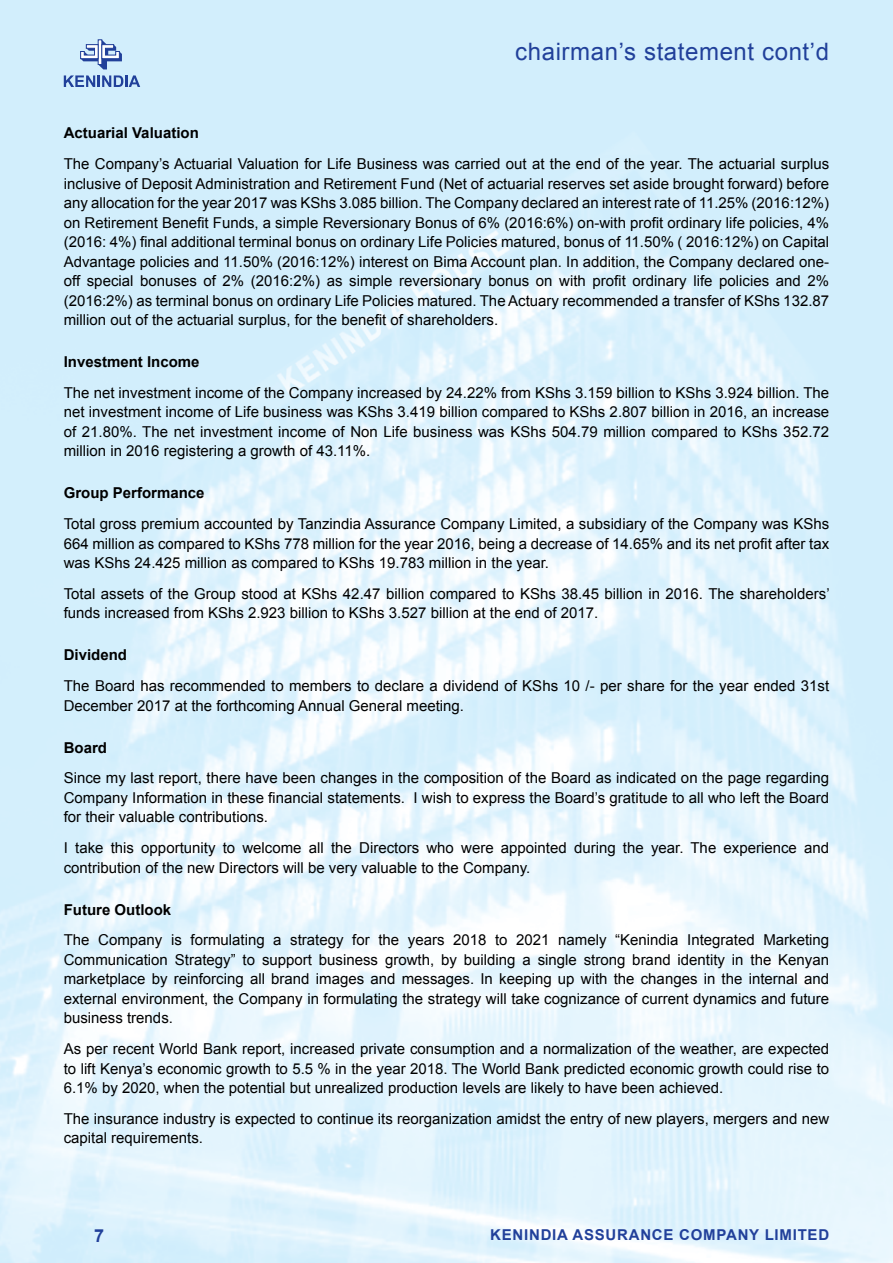
<style>
.page{position:relative;width:893px;height:1263px;background:#fff}
.page>*{position:absolute;margin:0;border:0;box-sizing:border-box;transform-origin:0 0}
.t1{font:24px "Arial";letter-spacing:.025em;color:#21409a}
.t2{font:700 18px "Arial";color:#21409a}
.t3{font:15px/19.5px "Arial";color:#000;text-align:justify}
.t4{font:700 15px "Arial";color:#000}
.t5{font:700 15px "Arial";letter-spacing:.05em;color:#21409a}
</style>
<div class="page">
<img style="left:0;top:0;width:893px;height:1263px">
<svg style="left:80px;top:40px;width:42px;height:29px"></svg>
<svg style="left:64px;top:75px;width:76px;height:12px"></svg>
<h1 class="t1" style="left:515px;top:36px;width:315px">chairman’s statement cont’d</h1>
<p class="t4" style="left:64px;top:123px;width:137px">Actuarial Valuation</p>
<p class="t3" style="left:64px;top:154px;width:767px">The Company’s Actuarial Valuation for Life Business was carried out at the end of the year. The actuarial surplus inclusive of Deposit Administration and Retirement Fund (Net of actuarial reserves set aside brought forward) before any allocation for the year 2017 was KShs 3.085 billion. The Company declared an interest rate of 11.25% (2016:12%) on Retirement Benefit Funds, a simple Reversionary Bonus of 6% (2016:6%) on-with profit ordinary life policies, 4% (2016: 4%) final additional terminal bonus on ordinary Life Policies matured, bonus of 11.50% ( 2016:12%) on Capital Advantage policies and 11.50% (2016:12%) interest on Bima Account plan. In addition, the Company declared one&shy;off special bonuses of 2% (2016:2%) as simple reversionary bonus on with profit ordinary life policies and 2% (2016:2%) as terminal bonus on ordinary Life Policies matured. The Actuary recommended a transfer of KShs 132.87 million out of the actuarial surplus, for the benefit of shareholders.</p>
<p class="t4" style="left:64px;top:352px;width:137px">Investment Income</p>
<p class="t3" style="left:64px;top:383px;width:767px">The net investment income of the Company increased by 24.22% from KShs 3.159 billion to KShs 3.924 billion. The net investment income of Life business was KShs 3.419 billion compared to KShs 2.807 billion in 2016, an increase of 21.80%. The net investment income of Non Life business was KShs 504.79 million compared to KShs 352.72 million in 2016 registering a growth of 43.11%.</p>
<p class="t4" style="left:64px;top:483px;width:142px">Group Performance</p>
<p class="t3" style="left:64px;top:514px;width:767px">Total gross premium accounted by Tanzindia Assurance Company Limited, a subsidiary of the Company was KShs 664 million as compared to KShs 778 million for the year 2016, being a decrease of 14.65% and its net profit after tax was KShs 24.425 million as compared to KShs 19.783 million in the year.</p>
<p class="t3" style="left:64px;top:584px;width:767px">Total assets of the Group stood at KShs 42.47 billion compared to KShs 38.45 billion in 2016. The shareholders’ funds increased from KShs 2.923 billion to KShs 3.527 billion at the end of 2017.</p>
<p class="t4" style="left:64px;top:645px;width:65px">Dividend</p>
<p class="t3" style="left:64px;top:676px;width:767px">The Board has recommended to members to declare a dividend of KShs 10 /- per share for the year ended 31st<br>December 2017 at the forthcoming Annual General meeting.</p>
<p class="t4" style="left:64px;top:737px;width:45px">Board</p>
<p class="t3" style="left:64px;top:768px;width:767px">Since my last report, there have been changes in the composition of the Board as indicated on the page regarding Company Information in these financial statements. I wish to express the Board’s gratitude to all who left the Board for their valuable contributions.</p>
<p class="t3" style="left:64px;top:838px;width:767px">I take this opportunity to welcome all the Directors who were appointed during the year. The experience and contribution of the new Directors will be very valuable to the Company.</p>
<p class="t4" style="left:64px;top:899px;width:109px">Future Outlook</p>
<p class="t3" style="left:64px;top:930px;width:767px">The Company is formulating a strategy for the years 2018 to 2021 namely “Kenindia Integrated Marketing Communication Strategy” to support business growth, by building a single strong brand identity in the Kenyan marketplace by reinforcing all brand images and messages. In keeping up with the changes in the internal and external environment, the Company in formulating the strategy will take cognizance of current dynamics and future business trends.</p>
<p class="t3" style="left:64px;top:1039px;width:767px">As per recent World Bank report, increased private consumption and a normalization of the weather, are expected to lift Kenya’s economic growth to 5.5 % in the year 2018. The World Bank predicted economic growth could rise to 6.1% by 2020, when the potential but unrealized production levels are likely to have been achieved.</p>
<p class="t3" style="left:64px;top:1109px;width:767px">The insurance industry is expected to continue its reorganization amidst the entry of new players, mergers and new capital requirements.</p>
<p class="t2" style="left:94px;top:1223px;width:12px">7</p>
<p class="t5" style="left:490px;top:1225px;width:340px">KENINDIA ASSURANCE COMPANY LIMITED</p>
</div>
